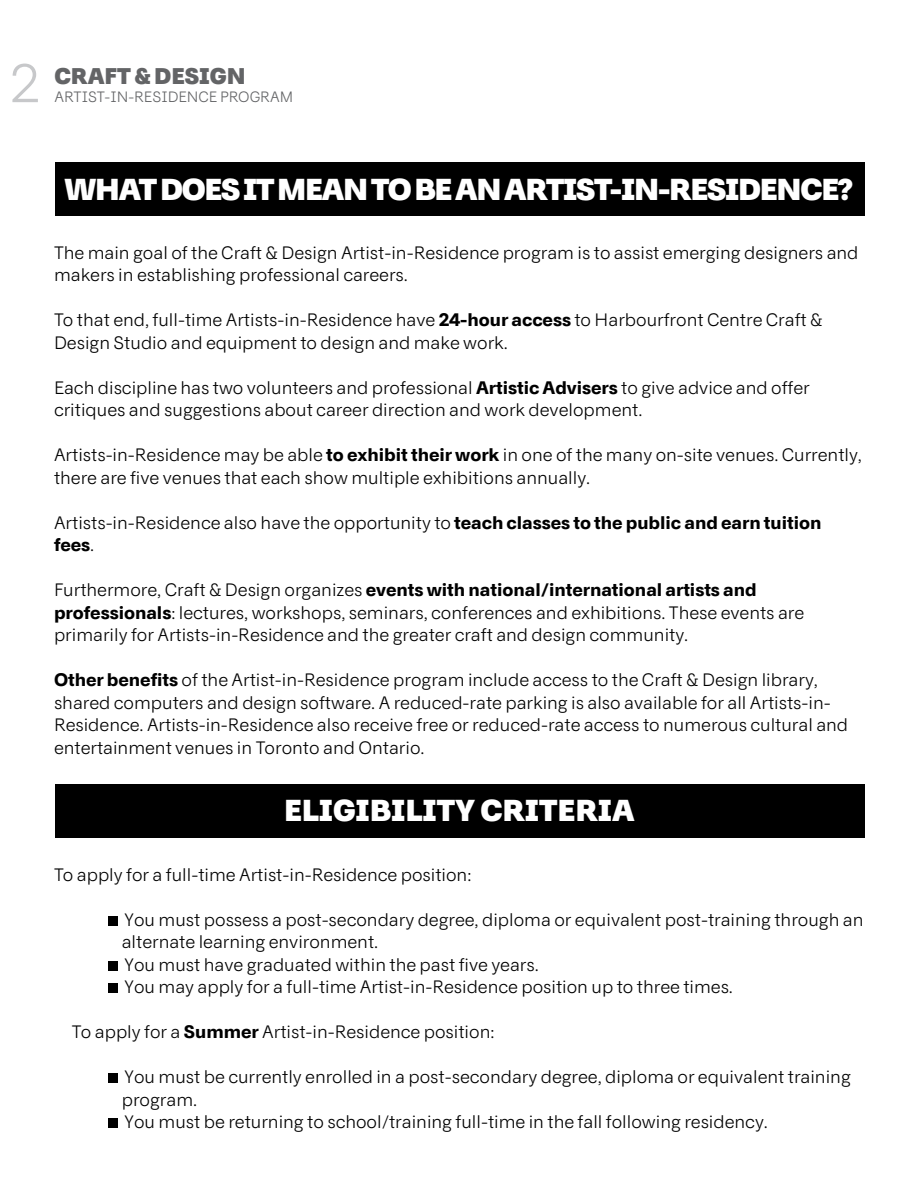
<style>
.page{position:relative;width:918px;height:1188px;background:#fff}
.page>*{position:absolute;margin:0;border:0;box-sizing:border-box;transform-origin:0 0}
.t1{font:300 54px "Harbourfront Text";color:#c7c8ca}
.t2{font:900 30px "Harbourfront Text";letter-spacing:-.04em;color:#fff}
.t3{font:900 30px "Harbourfront Text";color:#fff}
.t4{font:900 22.5px "Harbourfront Text";color:#636466}
.t5{font:300 18px/22.5px "Harbourfront Text";color:#000}
.t6{font:300 15px "Harbourfront Text";color:#636466}
.s1{font-weight:700}
</style>
<div class="page">
<div style="left:108px;top:916px;width:10px;height:10px;background:#000"></div>
<div style="left:108px;top:961px;width:10px;height:10px;background:#000"></div>
<div style="left:108px;top:983px;width:10px;height:10px;background:#000"></div>
<div style="left:108px;top:1073px;width:10px;height:10px;background:#000"></div>
<div style="left:108px;top:1118px;width:10px;height:10px;background:#000"></div>
<div style="left:55px;top:162px;width:810px;height:54px;background:#000"></div>
<div style="left:55px;top:784px;width:810px;height:54px;background:#000"></div>
<h1 class="t1" style="left:9px;top:53px;width:32px">2</h1>
<p class="t4" style="left:54px;top:63px;width:193px">CRAFT &amp; DESIGN</p>
<p class="t6" style="left:54px;top:88px;width:240px">ARTIST-IN-RESIDENCE PROGRAM</p>
<h2 class="t2" style="left:65px;top:172px;width:790px">WHAT DOES IT MEAN TO BE AN ARTIST-IN-RESIDENCE?</h2>
<p class="t5" style="left:54px;top:242px;width:806px">The main goal of the Craft &amp; Design Artist-in-Residence program is to assist emerging designers and makers in establishing professional careers.</p>
<p class="t5" style="left:54px;top:309px;width:770px">To that end, full-time Artists-in-Residence have <span class="s1">24-hour access</span> to Harbourfront Centre Craft &amp;<br>Design Studio and equipment to design and make work.</p>
<p class="t5" style="left:54px;top:377px;width:757px">Each discipline has two volunteers and professional <span class="s1">Artistic Advisers</span> to give advice and offer critiques and suggestions about career direction and work development.</p>
<p class="t5" style="left:54px;top:444px;width:810px">Artists-in-Residence may be able <span class="s1">to exhibit their work</span> in one of the many on-site venues. Currently, there are five venues that each show multiple exhibitions annually.</p>
<p class="t5" style="left:54px;top:512px;width:769px">Artists-in-Residence also have the opportunity to <span class="s1">teach classes to the public and earn tuition fees</span>.</p>
<p class="t5" style="left:54px;top:579px;width:752px">Furthermore, Craft &amp; Design organizes <span class="s1">events with national/international artists and professionals</span>: lectures, workshops, seminars, conferences and exhibitions. These events are primarily for Artists-in-Residence and the greater craft and design community.</p>
<p class="t5" style="left:54px;top:669px;width:796px"><span class="s1">Other benefits</span> of the Artist-in-Residence program include access to the Craft &amp; Design library, shared computers and design software. A reduced-rate parking is also available for all Artists-in-Residence. Artists-in-Residence also receive free or reduced-rate access to numerous cultural and entertainment venues in Toronto and Ontario.</p>
<h2 class="t3" style="left:284px;top:793px;width:352px">ELIGIBILITY CRITERIA</h2>
<p class="t5" style="left:54px;top:863px;width:419px">To apply for a full-time Artist-in-Residence position:</p>
<p class="t5" style="left:122px;top:908px;width:743px">You must possess a post-secondary degree, diploma or equivalent post-training through an alternate learning environment.<br>You must have graduated within the past five years.<br>You may apply for a full-time Artist-in-Residence position up to three times.</p>
<p class="t5" style="left:72px;top:1021px;width:424px">To apply for a <span class="s1">Summer</span> Artist-in-Residence position:</p>
<p class="t5" style="left:122px;top:1066px;width:731px">You must be currently enrolled in a post-secondary degree, diploma or equivalent training program.<br>You must be returning to school/training full-time in the fall following residency.</p>
</div>
